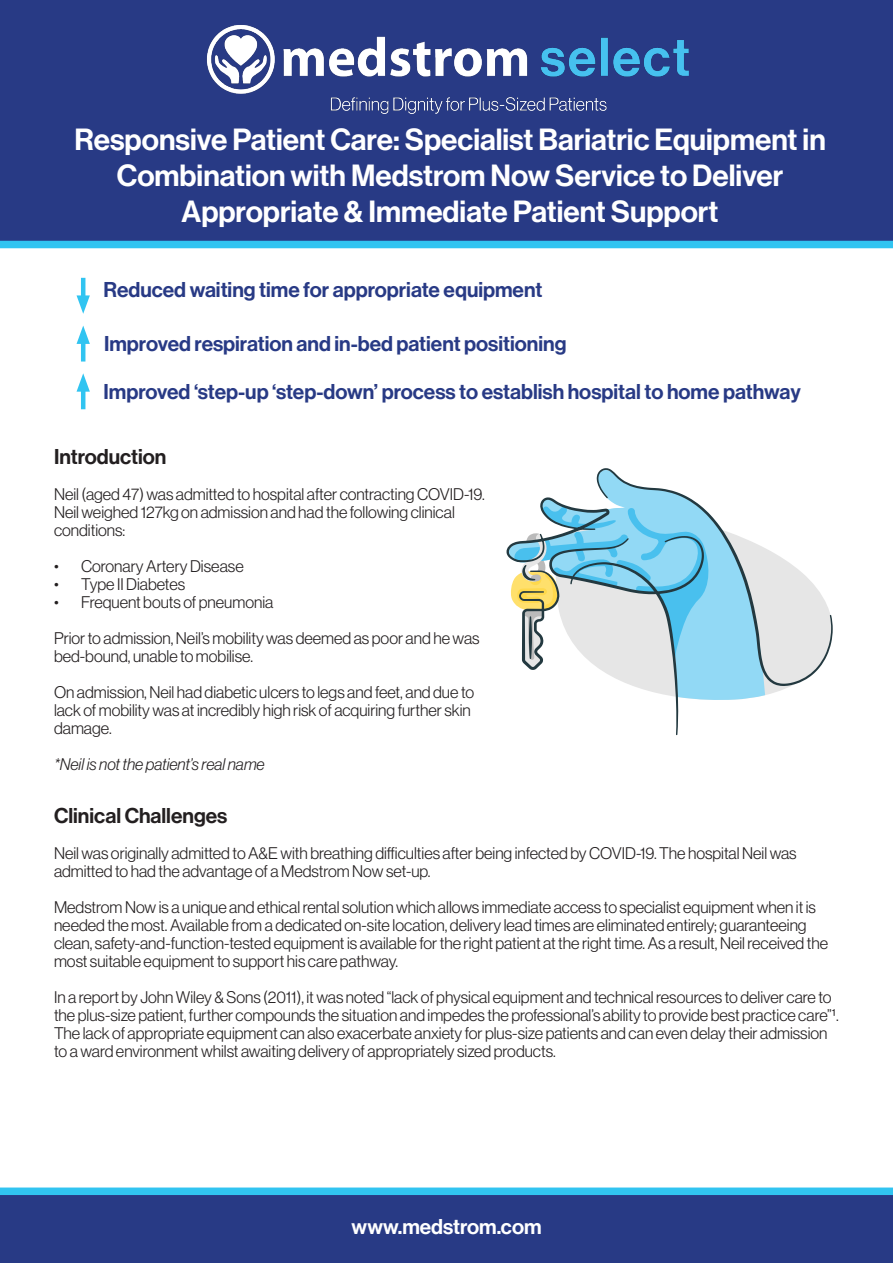
<style>
.page{position:relative;width:893px;height:1263px;background:#fff}
.page>*{position:absolute;margin:0;border:0;box-sizing:border-box;transform-origin:0 0}
.t1{font:30px/36px "N Haas Grotesk DS Pro 65 Md";color:#fff;text-align:center}
.t2{font:21px "N Haas Grotesk DS Pro 65 Md";color:#283a85}
.t3{font:21px "N Haas Grotesk DS Pro 65 Md";color:#231f20}
.t4{font:21px "N Haas Grotesk DS Pro 65 Md";color:#fff}
.t5{font:16.5px/18px "N Haas Grotesk DS Pro 45 Lt";color:#231f20}
.t6{font:16.5px "N Haas Grotesk DS Pro 46 Lt It";color:#231f20}
</style>
<div class="page">
<div style="left:0;top:0;width:893px;height:248px;background:#283a85"></div>
<svg style="left:0;top:1187px;width:893px;height:76px;background:#2a4990"></svg>
<hr style="left:81px;top:278px;width:4px;height:24px;background:#31c4f1">
<svg style="left:77px;top:295px;width:13px;height:19px"></svg>
<hr style="left:81px;top:337px;width:4px;height:24px;background:#31c4f1">
<svg style="left:77px;top:326px;width:13px;height:18px"></svg>
<img style="left:203px;top:22px;width:485px;height:91px">
<hr style="left:81px;top:385px;width:4px;height:24px;background:#31c4f1">
<svg style="left:77px;top:373px;width:13px;height:19px"></svg>
<svg style="left:596px;top:476px;width:169px;height:224px"></svg>
<svg style="left:597px;top:468px;width:236px;height:218px"></svg>
<svg style="left:506px;top:497px;width:205px;height:238px"></svg>
<p class="t1" style="left:74px;top:122px;width:753px">Responsive Patient Care: Specialist Bariatric Equipment in<br>Combination with Medstrom Now Service to Deliver</p>
<p class="t1" style="left:182px;top:194px;width:538px">Appropriate &amp; Immediate Patient Support</p>
<p class="t2" style="left:103px;top:277px;width:440px">Reduced waiting time for appropriate equipment</p>
<p class="t2" style="left:104px;top:332px;width:464px">Improved respiration and in-bed patient positioning</p>
<p class="t2" style="left:103px;top:379px;width:699px">Improved ‘step-up ‘step-down’ process to establish hospital to home pathway</p>
<p class="t3" style="left:54px;top:445px;width:114px">Introduction</p>
<p class="t5" style="left:54px;top:486px;width:432px">Neil (aged 47) was admitted to hospital after contracting COVID-19.<br>Neil weighed 127kg on admission and had the following clinical conditions:</p>
<p class="t5" style="left:54px;top:558px;width:191px">• Coronary Artery Disease</p>
<p class="t5" style="left:54px;top:576px;width:133px">• Type II Diabetes</p>
<p class="t5" style="left:54px;top:594px;width:221px">• Frequent bouts of pneumonia</p>
<p class="t5" style="left:54px;top:630px;width:427px">Prior to admission, Neil’s mobility was deemed as poor and he was bed-bound, unable to mobilise.</p>
<p class="t5" style="left:54px;top:684px;width:422px">On admission, Neil had diabetic ulcers to legs and feet, and due to lack of mobility was at incredibly high risk of acquiring further skin damage.</p>
<p class="t6" style="left:54px;top:755px;width:212px">*Neil is not the patient’s real name</p>
<p class="t3" style="left:54px;top:804px;width:175px">Clinical Challenges</p>
<p class="t5" style="left:54px;top:845px;width:744px">Neil was originally admitted to A&amp;E with breathing difficulties after being infected by COVID-19. The hospital Neil was admitted to had the advantage of a Medstrom Now set-up.</p>
<p class="t5" style="left:54px;top:899px;width:776px">Medstrom Now is a unique and ethical rental solution which allows immediate access to specialist equipment when it is needed the most. Available from a dedicated on-site location, delivery lead times are eliminated entirely; guaranteeing clean, safety-and-function-tested equipment is available for the right patient at the right time. As a result, Neil received the most suitable equipment to support his care pathway.</p>
<p class="t5" style="left:54px;top:989px;width:786px">In a report by John Wiley &amp; Sons (2011), it was noted “lack of physical equipment and technical resources to deliver care to the plus-size patient, further compounds the situation and impedes the professional’s ability to provide best practice care”1.<br>The lack of appropriate equipment can also exacerbate anxiety for plus-size patients and can even delay their admission to a ward environment whilst awaiting delivery of appropriately sized products.</p>
<p class="t4" style="left:351px;top:1214px;width:192px">www.medstrom.com</p>
</div>
